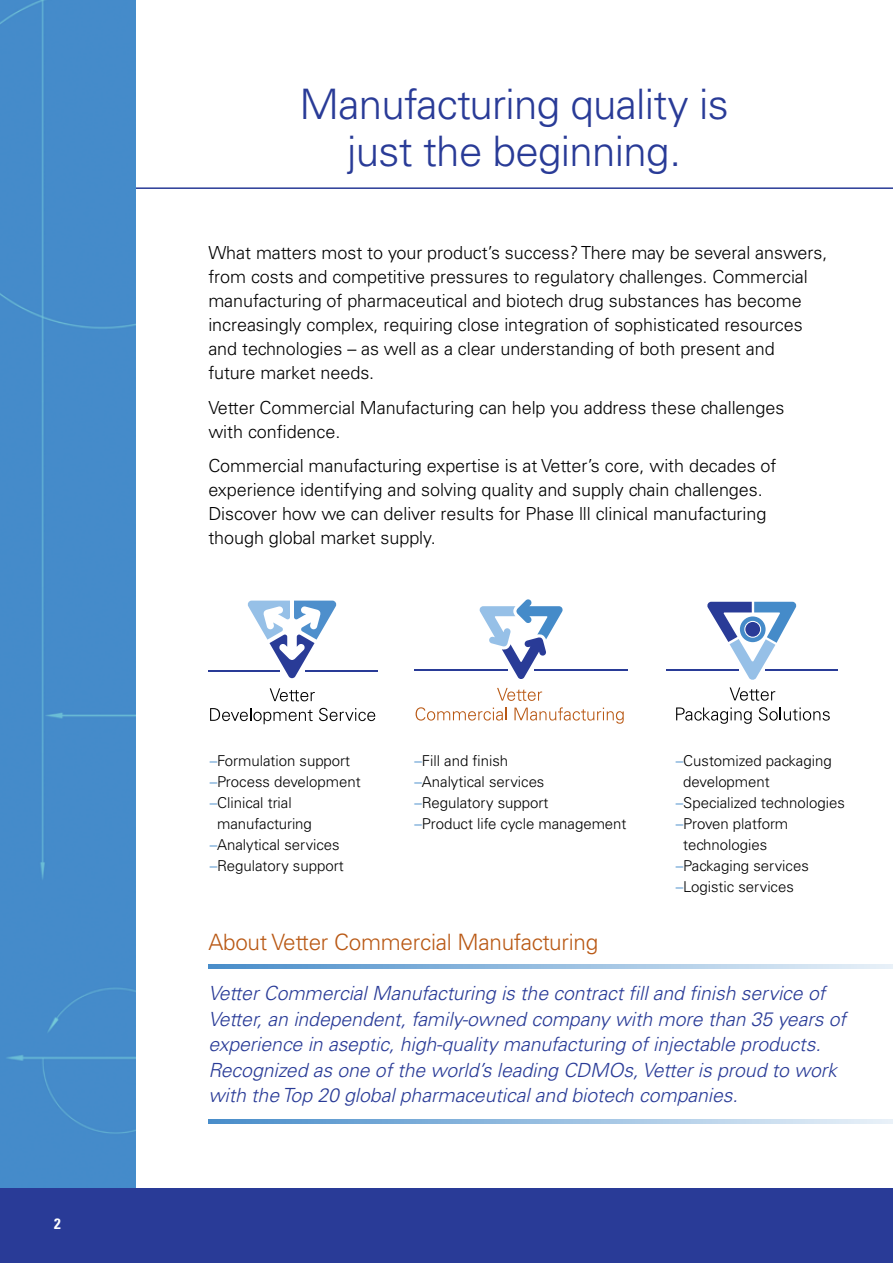
<style>
.page{position:relative;width:893px;height:1263px;background:#fff}
.page>*{position:absolute;margin:0;border:0;box-sizing:border-box;transform-origin:0 0}
.t1{font:300 42px/46.5px "Univers LT Std";letter-spacing:-.015em;color:#293b97;text-align:center}
.t2{font:300 22.5px "Univers LT Std";letter-spacing:-.01em;color:#b95915}
.t3{font:italic 300 19.5px/25.5px "Univers LT Std";letter-spacing:-.005em;color:#293b97}
.t4{font:300 18px/24px "Univers LT Std";letter-spacing:-.005em;color:#000}
.t5{font:300 15px/21px "Univers LT Std";color:#000}
.t6{font:700 condensed 15px "Univers LT Std";color:#fff}
.s1{color:#458bc9}
</style>
<div class="page">
<hr style="left:64px;top:187px;width:829px;height:2px;background:#293b97">
<div style="left:0;top:0;width:135px;height:1188px;background:#458bca"></div>
<div style="left:0;top:1188px;width:893px;height:75px;background:#293b97"></div>
<svg style="left:208px;top:964px;width:685px;height:5px;background:#98bee0"></svg>
<svg style="left:208px;top:1119px;width:685px;height:5px;background:#98bfe0"></svg>
<svg style="left:247px;top:601px;width:90px;height:78px"></svg>
<hr style="left:208px;top:670px;width:71px;height:1px;background:#293b97">
<hr style="left:305px;top:670px;width:73px;height:1px;background:#293b97">
<svg style="left:270px;top:688px;width:45px;height:13px"></svg>
<svg style="left:210px;top:708px;width:103px;height:16px"></svg>
<svg style="left:319px;top:708px;width:56px;height:13px"></svg>
<svg style="left:479px;top:599px;width:84px;height:80px"></svg>
<hr style="left:415px;top:669px;width:93px;height:2px;background:#293b97">
<hr style="left:534px;top:669px;width:93px;height:2px;background:#293b97">
<svg style="left:497px;top:688px;width:45px;height:13px"></svg>
<svg style="left:416px;top:707px;width:91px;height:13px"></svg>
<svg style="left:514px;top:707px;width:110px;height:17px"></svg>
<hr style="left:666px;top:669px;width:73px;height:2px;background:#293b97">
<hr style="left:765px;top:669px;width:73px;height:2px;background:#293b97">
<svg style="left:730px;top:687px;width:45px;height:14px"></svg>
<svg style="left:676px;top:707px;width:76px;height:17px"></svg>
<svg style="left:759px;top:707px;width:71px;height:14px"></svg>
<svg style="left:707px;top:602px;width:90px;height:78px"></svg>
<p class="t6" style="left:54px;top:1215px;width:8px">2</p>
<h1 class="t1" style="left:299px;top:81px;width:431px">Manufacturing quality is just the beginning.</h1>
<p class="t4" style="left:208px;top:241px;width:620px">What matters most to your product’s success? There may be several answers, from costs and competitive pressures to regulatory challenges. Commercial manufacturing of pharmaceutical and biotech drug substances has become increasingly complex, requiring close integration of sophisticated resources and technologies – as well as a clear understanding of both present and<br>future market needs.</p>
<p class="t4" style="left:208px;top:395px;width:577px">Vetter Commercial Manufacturing can help you address these challenges with confidence.</p>
<p class="t4" style="left:208px;top:454px;width:570px">Commercial manufacturing expertise is at Vetter’s core, with decades of experience identifying and solving quality and supply chain challenges.<br>Discover how we can deliver results for Phase lll clinical manufacturing though global market supply.</p>
<p class="t5" style="left:210px;top:750px;width:142px"><span class="s1">–</span>Formulation support</p>
<p class="t5" style="left:210px;top:771px;width:153px"><span class="s1">–</span>Process development</p>
<p class="t5" style="left:210px;top:792px;width:84px"><span class="s1">–</span>Clinical trial</p>
<p class="t5" style="left:217px;top:813px;width:96px">manufacturing</p>
<p class="t5" style="left:210px;top:834px;width:132px"><span class="s1">–</span>Analytical services</p>
<p class="t5" style="left:210px;top:855px;width:135px"><span class="s1">–</span>Regulatory support</p>
<p class="t5" style="left:414px;top:750px;width:214px"><span class="s1">–</span>Fill and finish<br><span class="s1">–</span>Analytical services <span class="s1">–</span>Regulatory support<br><span class="s1">–</span>Product life cycle management</p>
<p class="t5" style="left:676px;top:750px;width:157px"><span class="s1">–</span>Customized packaging</p>
<p class="t5" style="left:683px;top:771px;width:88px">development</p>
<p class="t5" style="left:676px;top:792px;width:171px"><span class="s1">–</span>Specialized technologies</p>
<p class="t5" style="left:676px;top:813px;width:114px"><span class="s1">–</span>Proven platform</p>
<p class="t5" style="left:683px;top:834px;width:85px">technologies</p>
<p class="t5" style="left:676px;top:855px;width:135px"><span class="s1">–</span>Packaging services</p>
<p class="t5" style="left:676px;top:876px;width:120px"><span class="s1">–</span>Logistic services</p>
<p class="t2" style="left:208px;top:928px;width:391px">About Vetter Commercial Manufacturing</p>
<p class="t3" style="left:208px;top:981px;width:639px">Vetter Commercial Manufacturing is the contract fill and finish service of Vetter, an independent, family-owned company with more than 35 years of experience in aseptic, high-quality manufacturing of injectable products.<br>Recognized as one of the world’s leading CDMOs, Vetter is proud to work with the Top 20 global pharmaceutical and biotech companies.</p>
</div>
